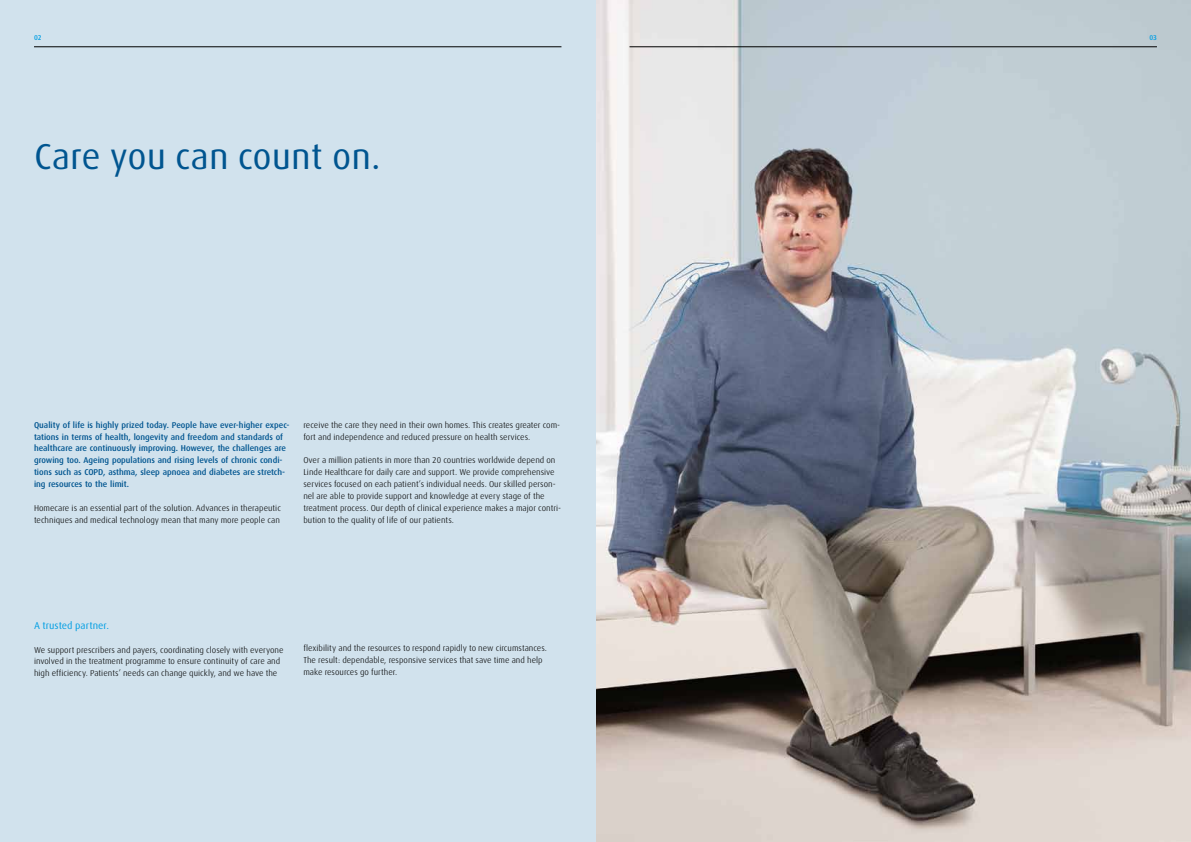
<style>
.page{position:relative;width:1191px;height:842px;background:#fff}
.page>*{position:absolute;margin:0;border:0;box-sizing:border-box;transform-origin:0 0}
.t1{font:36px "Linde Dax Global";color:#005590}
.t2{font:10px "Linde Dax Global";color:#009ee3}
.t3{font:300 8.5px/11.9px "Linde Dax Global";color:#000}
.t4{font:500 8.5px/11.9px "Linde Dax Global";color:#005590}
.t5{font:500 7px "Linde Dax Global";color:#009ee3}
</style>
<div class="page">
<img style="left:595px;top:0;width:596px;height:842px">
<hr style="left:629px;top:47px;width:528px;height:1px;background:#000">
<div style="left:0;top:0;width:595px;height:842px;background:#d1e2ed"></div>
<hr style="left:34px;top:47px;width:527px;height:1px;background:#000">
<p class="t5" style="left:34px;top:33px;width:9px">02</p>
<p class="t5" style="left:1149px;top:33px;width:9px">03</p>
<h1 class="t1" style="left:34px;top:135px;width:348px">Care you can count on.</h1>
<p class="t4" style="left:34px;top:419px;width:257px">Quality of life is highly prized today. People have ever-higher expec&shy;tations in terms of health, longevity and freedom and standards of healthcare are continuously improving. However, the challenges are growing too. Ageing populations and rising levels of chronic condi&shy;tions such as COPD, asthma, sleep apnoea and diabetes are stretch&shy;ing resources to the limit.</p>
<p class="t3" style="left:34px;top:502px;width:248px">Homecare is an essential part of the solution. Advances in therapeutic techniques and medical technology mean that many more people can</p>
<p class="t3" style="left:303px;top:419px;width:258px">receive the care they need in their own homes. This creates greater com&shy;fort and independence and reduced pressure on health services.</p>
<p class="t3" style="left:303px;top:454px;width:259px">Over a million patients in more than 20 countries worldwide depend on Linde Healthcare for daily care and support. We provide comprehensive services focused on each patient’s individual needs. Our skilled person&shy;nel are able to provide support and knowledge at every stage of the treatment process. Our depth of clinical experience makes a major contri&shy;bution to the quality of life of our patients.</p>
<p class="t2" style="left:34px;top:619px;width:77px">A trusted partner.</p>
<p class="t3" style="left:34px;top:644px;width:251px">We support prescribers and payers, coordinating closely with everyone involved in the treatment programme to ensure continuity of care and high efficiency. Patients’ needs can change quickly, and we have the</p>
<p class="t3" style="left:303px;top:642px;width:245px">flexibility and the resources to respond rapidly to new circumstances.<br>The result: dependable, responsive services that save time and help make resources go further.</p>
</div>
